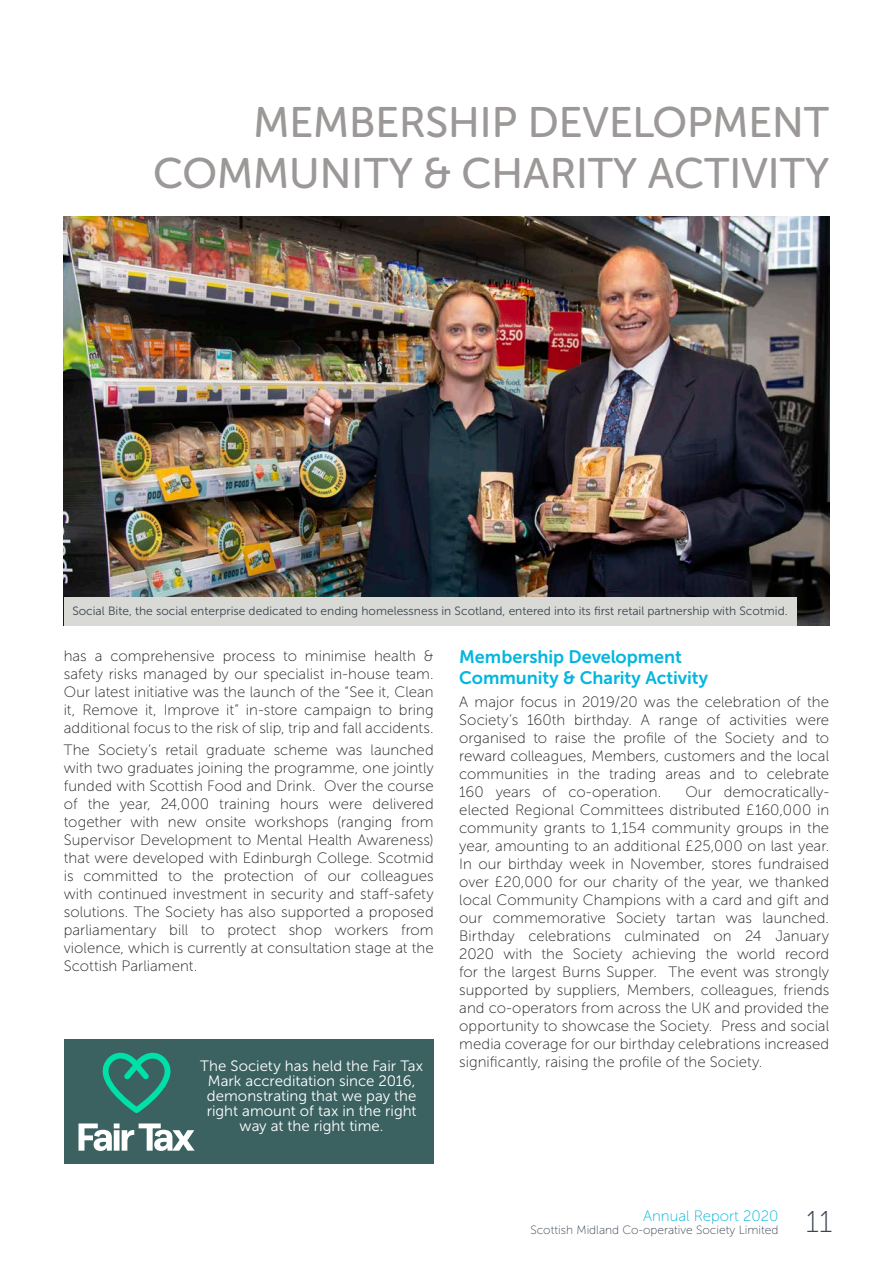
<style>
.page{position:relative;width:893px;height:1263px;background:#fff}
.page>*{position:absolute;margin:0;border:0;box-sizing:border-box;transform-origin:0 0}
.t1{font:42.6px/51.2px "Museo Sans Rounded 500";color:#9b9897;text-align:right}
.t2{font:30px "Museo Sans 100";color:#3a4452}
.Sub_Header_Cyan{font:18px/21px "Museo Sans 700";letter-spacing:-.005em;color:#02b6df}
.Main_Para_2019{font:15px/18px "Museo Sans 100";color:#231f20;text-align:justify}
.Names{font:15px/15px "Museo Sans 300";color:#fff;text-align:center}
.t3{font:15px "Museo Sans 100";color:#02b6df}
.t4{font:12px "Museo Sans 300";color:#3a4452}
.t5{font:12px "Museo Sans 100";color:#3a4452}
</style>
<div class="page">
<div style="left:64px;top:1039px;width:369px;height:125px;background:#3b6161"></div>
<svg style="left:79px;top:1123px;width:116px;height:28px"></svg>
<svg style="left:102px;top:1052px;width:69px;height:61px"></svg>
<img style="left:64px;top:217px;width:765px;height:409px">
<div style="left:64px;top:597px;width:732px;height:29px;background:#d9dad6"></div>
<p class="t1" style="left:153px;top:97px;width:678px">MEMBERSHIP DEVELOPMENT<br>COMMUNITY &amp; CHARITY ACTIVITY</p>
<p class="t4" style="left:72px;top:604px;width:717px">Social Bite, the social enterprise dedicated to ending homelessness in Scotland, entered into its first retail partnership with Scotmid.</p>
<p class="Main_Para_2019" style="left:64px;top:647px;width:371px">has a comprehensive process to minimise health &amp; safety risks managed by our specialist in-house team.<br>Our latest initiative was the launch of the “See it, Clean it, Remove it, Improve it” in-store campaign to bring additional focus to the risk of slip, trip and fall accidents.</p>
<p class="Main_Para_2019" style="left:64px;top:741px;width:371px">The Society’s retail graduate scheme was launched with two graduates joining the programme, one jointly funded with Scottish Food and Drink. Over the course of the year, 24,000 training hours were delivered together with new onsite workshops (ranging from Supervisor Development to Mental Health Awareness) that were developed with Edinburgh College. Scotmid is committed to the protection of our colleagues with continued investment in security and staff-safety solutions. The Society has also supported a proposed parliamentary bill to protect shop workers from violence, which is currently at consultation stage at the Scottish Parliament.</p>
<p class="Names" style="left:200px;top:1059px;width:225px">The Society has held the Fair Tax<br>Mark accreditation since 2016, demonstrating that we pay the right amount of tax in the right way at the right time.</p>
<p class="Sub_Header_Cyan" style="left:459px;top:647px;width:250px">Membership Development<br>Community &amp; Charity Activity</p>
<p class="Main_Para_2019" style="left:459px;top:693px;width:371px">A major focus in 2019/20 was the celebration of the Society’s 160th birthday. A range of activities were organised to raise the profile of the Society and to reward colleagues, Members, customers and the local communities in the trading areas and to celebrate 160 years of co-operation.</p>
<p class="Main_Para_2019" style="left:459px;top:783px;width:371px;text-indent:226px">Our democratically&shy;elected Regional Committees distributed £160,000 in community grants to 1,154 community groups in the year, amounting to an additional £25,000 on last year.<br>In our birthday week in November, stores fundraised over £20,000 for our charity of the year, we thanked local Community Champions with a card and gift and our commemorative Society tartan was launched.<br>Birthday celebrations culminated on 24 January 2020 with the Society achieving the world record for the largest Burns Supper. The event was strongly supported by suppliers, Members, colleagues, friends and co-operators from across the UK and provided the opportunity to showcase the Society. Press and social media coverage for our birthday celebrations increased significantly, raising the profile of the Society.</p>
<p class="t3" style="left:643px;top:1208px;width:137px">Annual Report 2020</p>
<p class="t5" style="left:530px;top:1224px;width:250px">Scottish Midland Co-operative Society Limited</p>
<h2 class="t2" style="left:806px;top:1206px;width:28px">11</h2>
</div>
